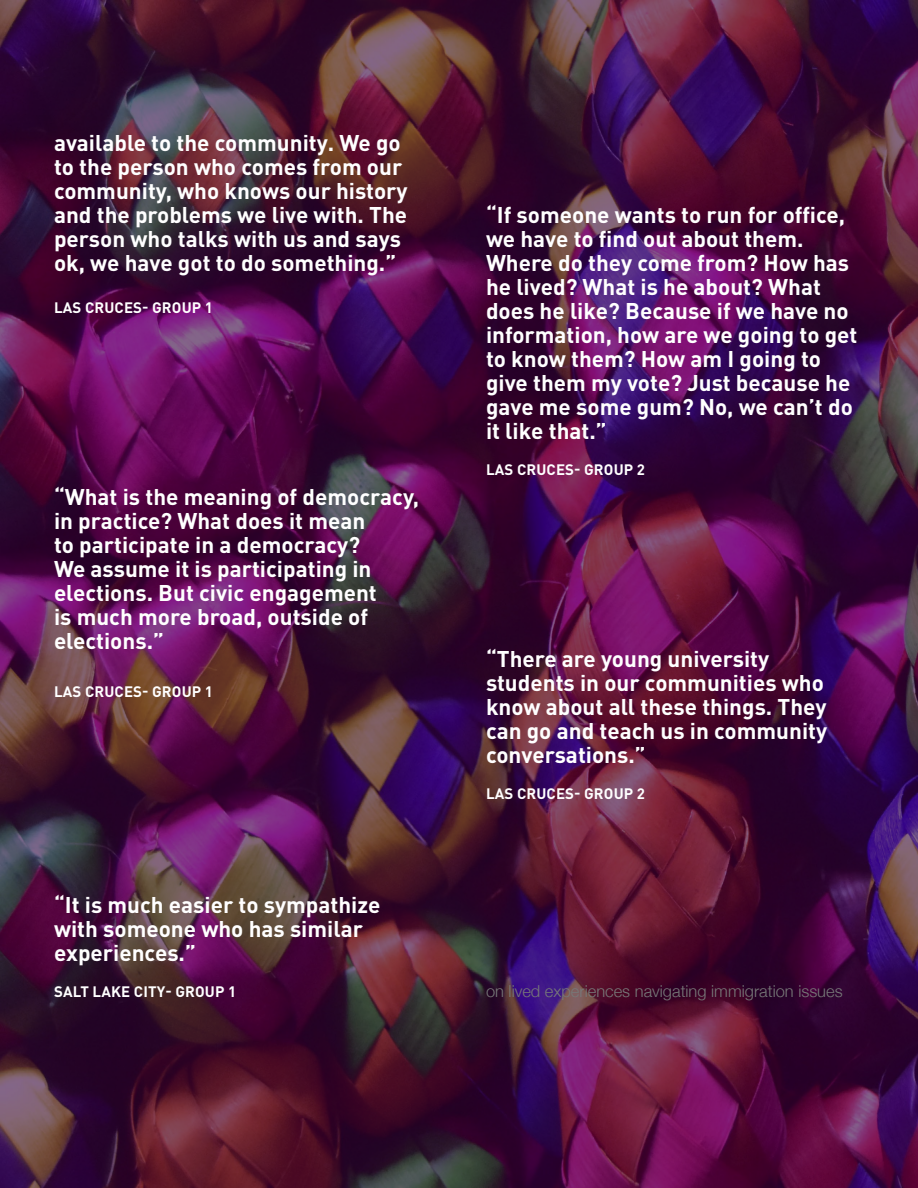
<style>
.page{position:relative;width:918px;height:1188px;background:#fff}
.page>*{position:absolute;margin:0;border:0;box-sizing:border-box;transform-origin:0 0}
.t1{font:700 22.5px/24px "DIN Pro";color:#fff}
.t2{font:300 16.5px "Helvetica Neue";color:#777878}
.t3{font:700 15px "DIN Pro";letter-spacing:.01em;color:#fff}
</style>
<div class="page">
<img style="left:0;top:0;width:918px;height:1188px">
<p class="t1" style="left:54px;top:130px;width:355px">available to the community. We go to the person who comes from our community, who knows our history and the problems we live with. The person who talks with us and says ok, we have got to do something.”</p>
<p class="t3" style="left:54px;top:297px;width:160px">LAS CRUCES- GROUP 1</p>
<p class="t1" style="left:54px;top:484px;width:367px">“What is the meaning of democracy, in practice? What does it mean<br>to participate in a democracy?<br>We assume it is participating in elections. But civic engagement<br>is much more broad, outside of elections.”</p>
<p class="t3" style="left:54px;top:682px;width:160px">LAS CRUCES- GROUP 1</p>
<p class="t1" style="left:54px;top:892px;width:328px">“It is much easier to sympathize with someone who has similar experiences.”</p>
<p class="t3" style="left:54px;top:982px;width:184px">SALT LAKE CITY- GROUP 1</p>
<p class="t1" style="left:486px;top:202px;width:373px">“If someone wants to run for office, we have to find out about them.<br>Where do they come from? How has he lived? What is he about? What does he like? Because if we have no information, how are we going to get to know them? How am I going to give them my vote? Just because he gave me some gum? No, we can’t do it like that.”</p>
<p class="t3" style="left:486px;top:459px;width:160px">LAS CRUCES- GROUP 2</p>
<p class="t1" style="left:486px;top:646px;width:343px">“There are young university students in our communities who know about all these things. They can go and teach us in community conversations.”</p>
<p class="t3" style="left:486px;top:783px;width:160px">LAS CRUCES- GROUP 2</p>
<p class="t2" style="left:486px;top:981px;width:358px">on lived experiences navigating immigration issues</p>
</div>
